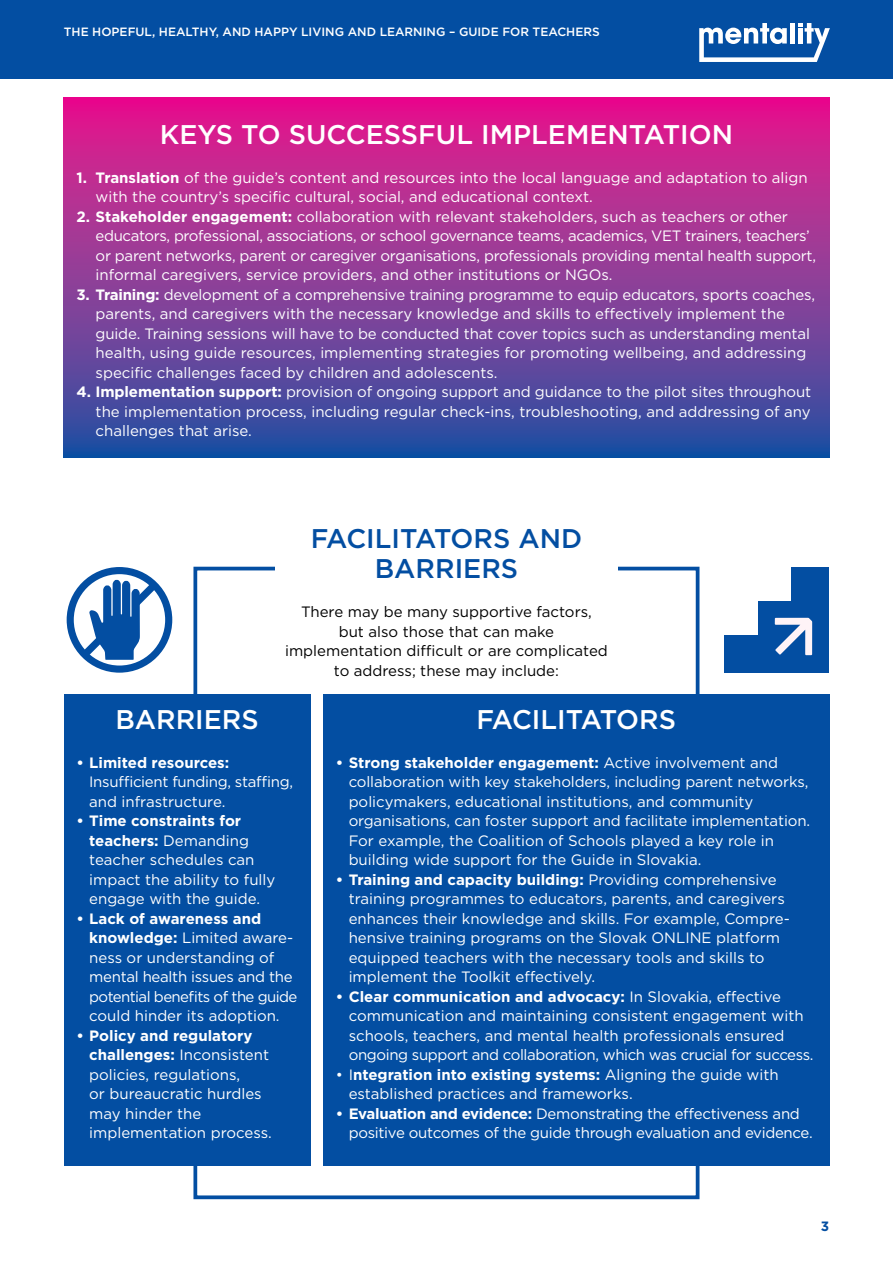
<style>
.page{position:relative;width:893px;height:1263px;background:#fff}
.page>*{position:absolute;margin:0;border:0;box-sizing:border-box;transform-origin:0 0}
.t1{font:500 27px "Gotham";color:#fff}
.t2{font:500 27px/30px "Gotham";color:#034ea2;text-align:center}
.t3{font:15px/19.5px "Gotham";color:#fff}
.t4{font:15px/19.5px "Gotham";letter-spacing:-.02em;color:#fff}
.t5{font:15px/19.5px "Gotham";color:#000;text-align:center}
.t6{font:700 15px "Gotham";color:#fff}
.t7{font:700 13.5px "Gotham";color:#034ea2}
.t8{font:500 12px "Gotham";color:#fff}
.s1{font-weight:700}
</style>
<div class="page">
<div style="left:0;top:0;width:893px;height:79px;background:#034ea2"></div>
<svg style="left:699px;top:23px;width:130px;height:39px"></svg>
<div style="left:323px;top:694px;width:506px;height:472px;background:#034ea2"></div>
<div style="left:64px;top:694px;width:246px;height:472px;background:#034ea2"></div>
<svg style="left:64px;top:98px;width:765px;height:360px;background:#8b3997"></svg>
<svg style="left:67px;top:567px;width:105px;height:106px"></svg>
<div style="left:724px;top:635px;width:34px;height:38px;background:#034ea2"></div>
<div style="left:758px;top:635px;width:33px;height:38px;background:#034ea2"></div>
<div style="left:791px;top:635px;width:38px;height:38px;background:#034ea2"></div>
<div style="left:758px;top:601px;width:33px;height:34px;background:#034ea2"></div>
<div style="left:791px;top:601px;width:38px;height:34px;background:#034ea2"></div>
<div style="left:791px;top:567px;width:38px;height:34px;background:#034ea2"></div>
<svg style="left:775px;top:618px;width:37px;height:37px"></svg>
<p class="t8" style="left:64px;top:24px;width:537px">THE HOPEFUL, HEALTHY, AND HAPPY LIVING AND LEARNING – GUIDE FOR TEACHERS</p>
<h1 class="t1" style="left:160px;top:116px;width:575px">KEYS TO SUCCESSFUL IMPLEMENTATION</h1>
<p class="t3" style="left:96px;top:167px;width:713px;text-indent:-19px"><span class="s1">1. Translation</span> of the guide’s content and resources into the local language and adaptation to align with the country’s specific cultural, social, and educational context.</p>
<p class="t4" style="left:96px;top:206px;width:722px;text-indent:-19px"><span class="s1">2. Stakeholder engagement:</span> collaboration with relevant stakeholders, such as teachers or other educators, professional, associations, or school governance teams, academics, VET trainers, teachers’ or parent networks, parent or caregiver organisations, professionals providing mental health support, informal caregivers, service providers, and other institutions or NGOs.</p>
<p class="t3" style="left:96px;top:284px;width:721px;text-indent:-19px"><span class="s1">3. Training:</span> development of a comprehensive training programme to equip educators, sports coaches, parents, and caregivers with the necessary knowledge and skills to effectively implement the guide. Training sessions will have to be conducted that cover topics such as understanding mental health, using guide resources, implementing strategies for promoting wellbeing, and addressing specific challenges faced by children and adolescents.</p>
<p class="t3" style="left:96px;top:382px;width:717px;text-align:justify;text-indent:-19px"><span class="s1">4. Implementation support:</span> provision of ongoing support and guidance to the pilot sites throughout the implementation process, including regular check-ins, troubleshooting, and addressing of any challenges that arise.</p>
<h1 class="t2" style="left:311px;top:523px;width:273px">FACILITATORS AND<br>BARRIERS</h1>
<p class="t5" style="left:285px;top:602px;width:324px">There may be many supportive factors,<br>but also those that can make implementation difficult or are complicated to address; these may include:</p>
<h1 class="t1" style="left:476px;top:701px;width:201px">FACILITATORS</h1>
<p class="t3" style="left:349px;top:752px;width:463px;text-indent:-13px"><span class="s1">• Strong stakeholder engagement:</span> Active involvement and collaboration with key stakeholders, including parent networks, policymakers, educational institutions, and community organisations, can foster support and facilitate implementation.<br>For example, the Coalition of Schools played a key role in building wide support for the Guide in Slovakia.</p>
<p class="t3" style="left:349px;top:869px;width:443px;text-indent:-13px"><span class="s1">• Training and capacity building:</span> Providing comprehensive training programmes to educators, parents, and caregivers enhances their knowledge and skills. For example, Compre&shy;hensive training programs on the Slovak ONLINE platform equipped teachers with the necessary tools and skills to implement the Toolkit effectively.</p>
<p class="t3" style="left:349px;top:986px;width:466px;text-indent:-13px"><span class="s1">• Clear communication and advocacy:</span> In Slovakia, effective communication and maintaining consistent engagement with schools, teachers, and mental health professionals ensured ongoing support and collaboration, which was crucial for success.</p>
<p class="t3" style="left:349px;top:1064px;width:431px;text-indent:-13px">• I<span class="s1">ntegration into existing systems:</span> Aligning the guide with established practices and frameworks.</p>
<p class="t4" style="left:349px;top:1103px;width:465px;text-indent:-13px"><span class="s1">• Evaluation and evidence:</span> Demonstrating the effectiveness and positive outcomes of the guide through evaluation and evidence.</p>
<h1 class="t1" style="left:115px;top:701px;width:145px">BARRIERS</h1>
<p class="t6" style="left:76px;top:752px;width:154px">• Limited resources:</p>
<p class="t4" style="left:89px;top:772px;width:205px">Insufficient funding, staffing, and infrastructure.</p>
<p class="t3" style="left:89px;top:811px;width:188px;text-indent:-13px"><span class="s1">• Time constraints for teachers:</span> Demanding teacher schedules can impact the ability to fully engage with the guide.</p>
<p class="t4" style="left:89px;top:908px;width:210px;text-indent:-13px"><span class="s1">• Lack of awareness and knowledge:</span> Limited aware&shy;ness or understanding of mental health issues and the potential benefits of the guide could hinder its adoption.</p>
<p class="t3" style="left:89px;top:1025px;width:184px;text-indent:-13px"><span class="s1">• Policy and regulatory challenges:</span> Inconsistent policies, regulations,<br>or bureaucratic hurdles may hinder the implementation process.</p>
<p class="t7" style="left:821px;top:1217px;width:10px">3</p>
</div>
